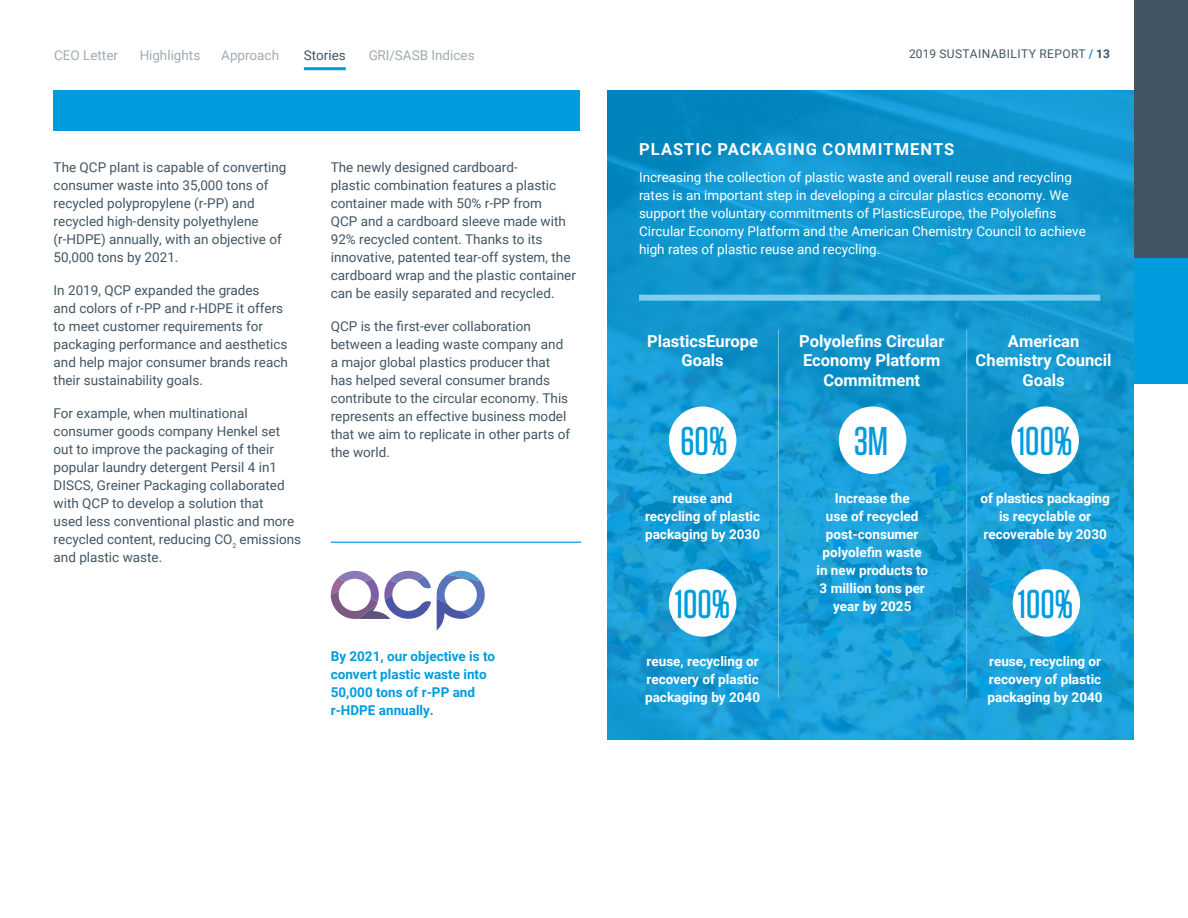
<style>
.page{position:relative;width:1188px;height:918px;background:#fff}
.page>*{position:absolute;margin:0;border:0;box-sizing:border-box;transform-origin:0 0}
.t1{font:500 40.05px "Tungsten";color:#009cde}
.t2{font:700 16.5px/19.5px "Roboto";color:#fff;text-align:center}
.t3{font:700 16.5px "Roboto";letter-spacing:.06em;color:#fff}
.t4{font:13.5px/18px "Roboto";color:#425563}
.t5{font:13.5px/18px "Roboto";color:#fff}
.t6{font:700 13.5px/18px "Roboto";color:#fff;text-align:center}
.t7{font:700 13.5px/18px "Roboto";color:#009cde}
.t8{font:12px "Roboto";letter-spacing:.035em;color:#425563}
.s1{font-weight:700;color:#009cde}
.s2{font-weight:700}
</style>
<div class="page">
<svg style="left:608px;top:90px;width:526px;height:650px;background:#1499d2"></svg>
<div style="left:669px;top:406px;width:67px;height:68px;background:#fff;border-radius:50%"></div>
<div style="left:669px;top:569px;width:67px;height:68px;background:#fff;border-radius:50%"></div>
<div style="left:839px;top:406px;width:67px;height:68px;background:#fff;border-radius:50%"></div>
<div style="left:1011px;top:406px;width:68px;height:68px;background:#fff;border-radius:50%"></div>
<div style="left:1013px;top:569px;width:67px;height:68px;background:#fff;border-radius:50%"></div>
<div style="left:639px;top:295px;width:461px;height:6px;background:#80ceee"></div>
<hr style="left:778px;top:330px;width:1px;height:368px;background:#80ceee">
<hr style="left:966px;top:330px;width:1px;height:368px;background:#80ceee">
<div style="left:1134px;top:257px;width:54px;height:127px;background:#009cde"></div>
<div style="left:1134px;top:0;width:54px;height:257px;background:#425563"></div>
<div style="left:54px;top:90px;width:526px;height:40px;background:#009cde"></div>
<hr style="left:331px;top:542px;width:250px;height:1px;background:#009cde">
<svg style="left:331px;top:570px;width:100px;height:49px"></svg>
<svg style="left:437px;top:571px;width:48px;height:59px"></svg>
<hr style="left:304px;top:67px;width:42px;height:3px;background:#009cde">
<p class="t4" style="left:54px;top:46px;width:66px">CEO Letter</p>
<p class="t4" style="left:140px;top:46px;width:62px">Highlights</p>
<p class="t4" style="left:221px;top:46px;width:59px">Approach</p>
<p class="t4" style="left:304px;top:46px;width:43px">Stories</p>
<p class="t4" style="left:368px;top:46px;width:108px">GRI/SASB Indices</p>
<p class="t4" style="left:54px;top:157px;width:234px">The QCP plant is capable of converting consumer waste into 35,000 tons of recycled polypropylene (r-PP) and recycled high-density polyethylene (r-HDPE) annually, with an objective of 50,000 tons by 2021.</p>
<p class="t4" style="left:54px;top:280px;width:236px">In 2019, QCP expanded the grades<br>and colors of r-PP and r-HDPE it offers to meet customer requirements for packaging performance and aesthetics and help major consumer brands reach their sustainability goals.</p>
<p class="t4" style="left:54px;top:403px;width:249px">For example, when multinational consumer goods company Henkel set out to improve the packaging of their popular laundry detergent Persil 4 in1<br>DISCS, Greiner Packaging collaborated with QCP to develop a solution that<br>used less conventional plastic and more recycled content, reducing CO<sub>2</sub> emissions and plastic waste.</p>
<p class="t4" style="left:331px;top:157px;width:247px">The newly designed cardboard-<br>plastic combination features a plastic container made with 50% r-PP from<br>QCP and a cardboard sleeve made with 92% recycled content. Thanks to its innovative, patented tear-off system, the cardboard wrap and the plastic container can be easily separated and recycled.</p>
<p class="t4" style="left:331px;top:316px;width:241px">QCP is the first-ever collaboration between a leading waste company and a major global plastics producer that has helped several consumer brands contribute to the circular economy. This represents an effective business model that we aim to replicate in other parts of the world.</p>
<p class="t7" style="left:331px;top:647px;width:166px">By 2021, our objective is to convert plastic waste into<br>50,000 tons of r-PP and r-HDPE annually.</p>
<p class="t8" style="left:909px;top:46px;width:202px">2019 SUSTAINABILITY REPORT <span class="s1">/</span> <span class="s2">13</span></p>
<p class="t3" style="left:639px;top:138px;width:316px">PLASTIC PACKAGING COMMITMENTS</p>
<p class="t5" style="left:639px;top:168px;width:448px">Increasing the collection of plastic waste and overall reuse and recycling rates is an important step in developing a circular plastics economy. We support the voluntary commitments of PlasticsEurope, the Polyolefins Circular Economy Platform and the American Chemistry Council to achieve high rates of plastic reuse and recycling.</p>
<p class="t2" style="left:647px;top:331px;width:113px">PlasticsEurope<br>Goals</p>
<p class="t2" style="left:799px;top:331px;width:147px">Polyolefins Circular<br>Economy Platform<br>Commitment</p>
<p class="t2" style="left:976px;top:331px;width:138px">American<br>Chemistry Council<br>Goals</p>
<h1 class="t1" style="left:681px;top:420px;width:48px">60%</h1>
<h1 class="t1" style="left:854px;top:420px;width:36px">3M</h1>
<h1 class="t1" style="left:1017px;top:420px;width:56px">100%</h1>
<p class="t6" style="left:645px;top:489px;width:117px">reuse and recycling of plastic packaging by 2030</p>
<h1 class="t1" style="left:675px;top:583px;width:56px">100%</h1>
<p class="t6" style="left:816px;top:489px;width:113px">Increase the<br>use of recycled post-consumer polyolefin waste in new products to<br>3 million tons per year by 2025</p>
<p class="t6" style="left:980px;top:489px;width:131px">of plastics packaging is recyclable or recoverable by 2030</p>
<h1 class="t1" style="left:1018px;top:583px;width:56px">100%</h1>
<p class="t6" style="left:645px;top:652px;width:116px;text-align:justify">reuse, recycling or recovery of plastic packaging by 2040</p>
<p class="t6" style="left:988px;top:652px;width:116px;text-align:justify">reuse, recycling or recovery of plastic packaging by 2040</p>
</div>
